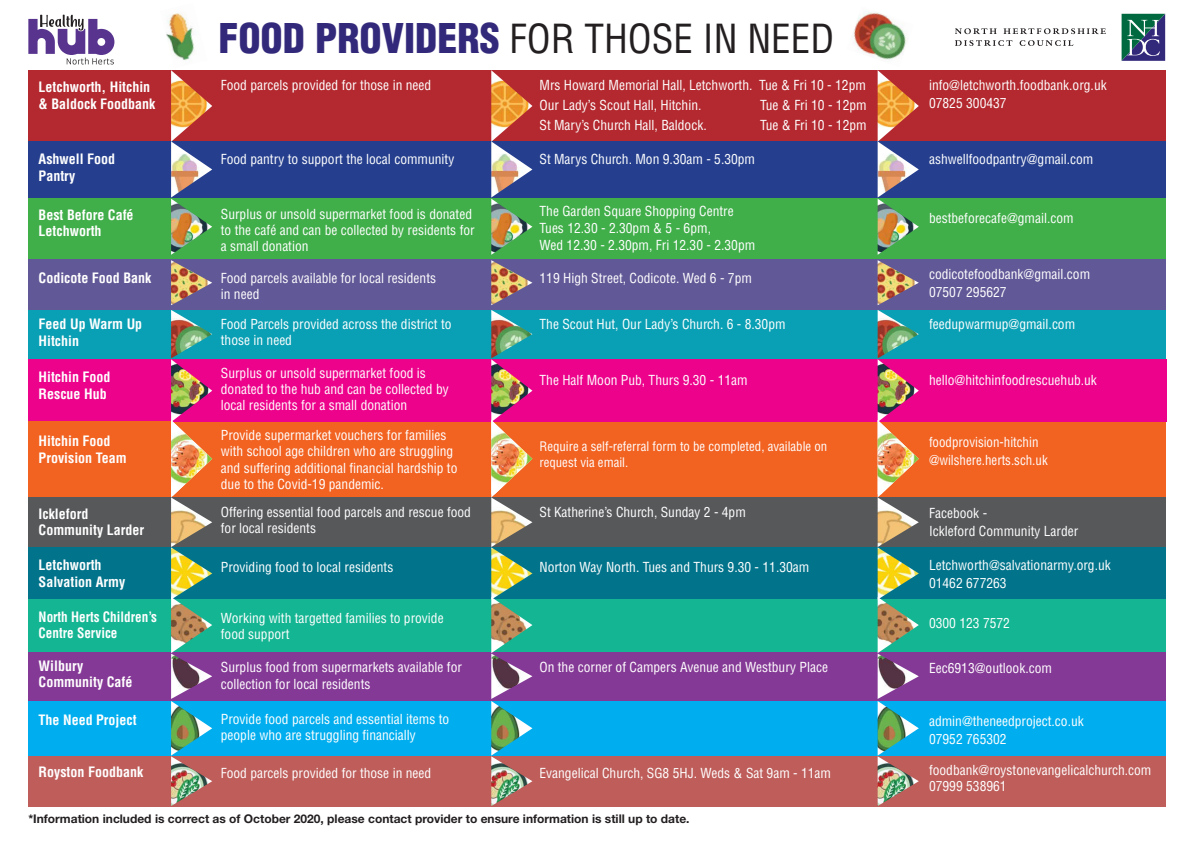
<style>
.page{position:relative;width:1191px;height:842px;background:#fff}
.page>*{position:absolute;margin:0;border:0;box-sizing:border-box;transform-origin:0 0}
.t1{font:condensed 39.1px "Helvetica";color:#231f20}
.t2{font:700 condensed 14px/16.8px "Helvetica";color:#fff}
.t3{font:700 condensed 14px/16.8px "Helvetica";color:#fff;scale:.94 1}
.t4{font:condensed 13.5px/16.2px "Helvetica";color:#fff}
.t5{font:condensed 13.5px "Helvetica";color:#fff;scale:.96 1}
.t6{font:condensed 12.8px/15.4px "Helvetica";color:#fff}
.t7{font:700 12px "Helvetica Neue";color:#231f20}
.s1{font-weight:900;font-size:40px;color:#33297b}
</style>
<div class="page">
<div style="left:28px;top:70px;width:1137px;height:74px;background:#b3292f"></div>
<div style="left:28px;top:141px;width:1137px;height:58px;background:#253f8e"></div>
<div style="left:28px;top:198px;width:1137px;height:62px;background:#40ae49"></div>
<div style="left:28px;top:259px;width:1137px;height:51px;background:#615897"></div>
<div style="left:28px;top:310px;width:1137px;height:50px;background:#099fb4"></div>
<div style="left:28px;top:359px;width:143px;height:63px;background:#ed028c"></div>
<div style="left:28px;top:421px;width:1137px;height:78px;background:#f26221"></div>
<div style="left:28px;top:497px;width:1137px;height:53px;background:#57585a"></div>
<div style="left:28px;top:547px;width:1137px;height:53px;background:#01738b"></div>
<div style="left:28px;top:600px;width:1137px;height:52px;background:#13b592"></div>
<div style="left:28px;top:652px;width:1137px;height:49px;background:#853996"></div>
<div style="left:28px;top:701px;width:1137px;height:56px;background:#00aeef"></div>
<div style="left:28px;top:756px;width:1137px;height:50px;background:#be5d5a"></div>
<div style="left:171px;top:359px;width:339px;height:63px;background:#ed028c"></div>
<div style="left:510px;top:359px;width:656px;height:63px;background:#ed028c"></div>
<img style="left:171px;top:70px;width:41px;height:185px">
<img style="left:491px;top:70px;width:41px;height:185px">
<img style="left:877px;top:70px;width:41px;height:185px">
<img style="left:171px;top:260px;width:41px;height:45px">
<img style="left:491px;top:260px;width:41px;height:45px">
<img style="left:877px;top:260px;width:41px;height:45px">
<img style="left:171px;top:310px;width:41px;height:110px">
<img style="left:491px;top:310px;width:41px;height:110px">
<img style="left:877px;top:310px;width:41px;height:110px">
<img style="left:171px;top:420px;width:41px;height:177px">
<img style="left:491px;top:420px;width:41px;height:74px">
<img style="left:877px;top:420px;width:41px;height:74px">
<img style="left:491px;top:497px;width:41px;height:100px">
<img style="left:877px;top:497px;width:41px;height:100px">
<img style="left:171px;top:597px;width:41px;height:102px">
<img style="left:491px;top:597px;width:41px;height:102px">
<img style="left:877px;top:597px;width:41px;height:102px">
<img style="left:171px;top:701px;width:41px;height:105px">
<img style="left:491px;top:701px;width:41px;height:105px">
<img style="left:877px;top:701px;width:41px;height:105px">
<svg style="left:1121px;top:14px;width:44px;height:47px;background:#3c6475"></svg>
<svg style="left:955px;top:28px;width:41px;height:6px"></svg>
<svg style="left:1003px;top:28px;width:102px;height:6px"></svg>
<svg style="left:955px;top:40px;width:57px;height:6px"></svg>
<svg style="left:1019px;top:40px;width:54px;height:6px"></svg>
<svg style="left:28px;top:15px;width:86px;height:49px"></svg>
<img style="left:166px;top:13px;width:29px;height:47px">
<img style="left:853px;top:11px;width:54px;height:49px">
<p class="t1" style="left:218px;top:14px;width:617px"><span class="s1">FOOD PROVIDERS</span> FOR THOSE IN NEED</p>
<p class="t2" style="left:39px;top:78px;width:118px">Letchworth, Hitchin &amp; Baldock Foodbank</p>
<p class="t4" style="left:221px;top:77px;width:212px">Food parcels provided for those in need</p>
<p class="t4" style="left:539px;top:77px;width:328px">Mrs Howard Memorial Hall, Letchworth. Tue &amp; Fri 10 - 12pm</p>
<p class="t4" style="left:539px;top:97px;width:163px">Our Lady’s Scout Hall, Hitchin.</p>
<p class="t4" style="left:760px;top:97px;width:108px">Tue &amp; Fri 10 - 12pm</p>
<p class="t4" style="left:539px;top:117px;width:169px">St Mary’s Church Hall, Baldock.</p>
<p class="t4" style="left:760px;top:117px;width:108px">Tue &amp; Fri 10 - 12pm</p>
<p class="t4" style="left:929px;top:76px;width:179px;line-height:18px">info@letchworth.foodbank.org.uk<br>07825 300437</p>
<p class="t2" style="left:39px;top:150px;width:78px">Ashwell Food</p>
<p class="t2" style="left:39px;top:167px;width:38px">Pantry</p>
<p class="t2" style="left:39px;top:206px;width:96px">Best Before Café</p>
<p class="t2" style="left:39px;top:223px;width:64px">Letchworth</p>
<p class="t4" style="left:221px;top:150px;width:235px">Food pantry to support the local community</p>
<p class="t4" style="left:539px;top:150px;width:217px">St Marys Church. Mon 9.30am - 5.30pm</p>
<p class="t4" style="left:929px;top:150px;width:166px">ashwellfoodpantry@gmail.com</p>
<p class="t4" style="left:221px;top:205px;width:253px">Surplus or unsold supermarket food is donated</p>
<p class="t4" style="left:221px;top:222px;width:255px">to the café and can be collected by residents for</p>
<p class="t4" style="left:221px;top:238px;width:89px">a small donation</p>
<p class="t4" style="left:539px;top:203px;width:196px">The Garden Square Shopping Centre</p>
<p class="t4" style="left:539px;top:220px;width:173px">Tues 12.30 - 2.30pm &amp; 5 - 6pm,</p>
<p class="t4" style="left:539px;top:237px;width:217px">Wed 12.30 - 2.30pm, Fri 12.30 - 2.30pm</p>
<p class="t4" style="left:929px;top:210px;width:146px">bestbeforecafe@gmail.com</p>
<p class="t2" style="left:39px;top:270px;width:114px">Codicote Food Bank</p>
<p class="t4" style="left:221px;top:270px;width:217px">Food parcels available for local residents</p>
<p class="t4" style="left:221px;top:286px;width:40px">in need</p>
<p class="t4" style="left:539px;top:270px;width:214px">119 High Street, Codicote. Wed 6 - 7pm</p>
<p class="t4" style="left:929px;top:265px;width:163px">codicotefoodbank@gmail.com</p>
<p class="t4" style="left:929px;top:283px;width:79px">07507 295627</p>
<p class="t2" style="left:39px;top:316px;width:105px">Feed Up Warm Up</p>
<p class="t2" style="left:39px;top:332px;width:42px">Hitchin</p>
<p class="t4" style="left:221px;top:316px;width:232px">Food Parcels provided across the district to</p>
<p class="t4" style="left:221px;top:332px;width:73px">those in need</p>
<p class="t4" style="left:539px;top:316px;width:248px">The Scout Hut, Our Lady’s Church. 6 - 8.30pm</p>
<p class="t4" style="left:929px;top:316px;width:148px">feedupwarmup@gmail.com</p>
<p class="t2" style="left:39px;top:368px;width:73px">Hitchin Food</p>
<p class="t2" style="left:39px;top:385px;width:70px">Rescue Hub</p>
<p class="t4" style="left:221px;top:365px;width:207px">Surplus or unsold supermarket food is</p>
<p class="t4" style="left:221px;top:381px;width:229px">donated to the hub and can be collected by</p>
<p class="t4" style="left:221px;top:397px;width:188px">local residents for a small donation</p>
<p class="t4" style="left:539px;top:371px;width:210px">The Half Moon Pub, Thurs 9.30 - 11am</p>
<p class="t4" style="left:929px;top:371px;width:169px">hello@hitchinfoodrescuehub.uk</p>
<p class="t2" style="left:39px;top:432px;width:73px">Hitchin Food</p>
<p class="t2" style="left:39px;top:449px;width:90px">Provision Team</p>
<p class="t4" style="left:221px;top:427px;width:227px">Provide supermarket vouchers for families</p>
<p class="t4" style="left:221px;top:443px;width:234px">with school age children who are struggling</p>
<p class="t4" style="left:221px;top:460px;width:238px">and suffering additional financial hardship to</p>
<p class="t4" style="left:221px;top:476px;width:165px">due to the Covid-19 pandemic.</p>
<p class="t6" style="left:539px;top:439px;width:289px">Require a self-referral form to be completed, available on request via email.</p>
<p class="t5" style="left:929px;top:434px;width:115px">foodprovision-hitchin</p>
<p class="t5" style="left:929px;top:452px;width:125px">@wilshere.herts.sch.uk</p>
<p class="t2" style="left:39px;top:505px;width:51px">Ickleford</p>
<p class="t2" style="left:39px;top:522px;width:107px">Community Larder</p>
<p class="t2" style="left:39px;top:557px;width:64px">Letchworth</p>
<p class="t2" style="left:39px;top:574px;width:88px">Salvation Army</p>
<p class="t4" style="left:221px;top:504px;width:252px">Offering essential food parcels and rescue food for local residents</p>
<p class="t4" style="left:929px;top:504px;width:60px">Facebook -</p>
<p class="t4" style="left:539px;top:504px;width:208px">St Katherine’s Church, Sunday 2 - 4pm</p>
<p class="t4" style="left:929px;top:522px;width:151px">Ickleford Community Larder</p>
<p class="t4" style="left:221px;top:559px;width:174px">Providing food to local residents</p>
<p class="t4" style="left:929px;top:557px;width:183px">Letchworth@salvationarmy.org.uk</p>
<p class="t4" style="left:929px;top:575px;width:79px">01462 677263</p>
<p class="t4" style="left:539px;top:559px;width:271px">Norton Way North. Tues and Thurs 9.30 - 11.30am</p>
<p class="t3" style="left:39px;top:608px;width:128px">North Herts Children’s<br>Centre Service</p>
<p class="t4" style="left:221px;top:609px;width:224px">Working with targetted families to provide</p>
<p class="t4" style="left:221px;top:626px;width:70px">food support</p>
<p class="t4" style="left:929px;top:615px;width:82px">0300 123 7572</p>
<p class="t2" style="left:39px;top:657px;width:46px">Wilbury</p>
<p class="t2" style="left:39px;top:674px;width:95px">Community Café</p>
<p class="t4" style="left:221px;top:659px;width:243px">Surplus food from supermarkets available for collection for local residents</p>
<p class="t4" style="left:539px;top:659px;width:290px">On the corner of Campers Avenue and Westbury Place</p>
<p class="t4" style="left:929px;top:660px;width:124px">Eec6913@outlook.com</p>
<p class="t2" style="left:39px;top:711px;width:100px">The Need Project</p>
<p class="t4" style="left:221px;top:711px;width:230px">Provide food parcels and essential items to</p>
<p class="t4" style="left:221px;top:727px;width:196px">people who are struggling financially</p>
<p class="t4" style="left:929px;top:712px;width:156px">admin@theneedproject.co.uk</p>
<p class="t4" style="left:929px;top:730px;width:79px">07952 765302</p>
<p class="t2" style="left:39px;top:764px;width:106px">Royston Foodbank</p>
<p class="t4" style="left:221px;top:765px;width:212px">Food parcels provided for those in need</p>
<p class="t4" style="left:929px;top:762px;width:224px">foodbank@roystonevangelicalchurch.com</p>
<p class="t4" style="left:929px;top:778px;width:79px">07999 538961</p>
<p class="t4" style="left:539px;top:765px;width:293px">Evangelical Church, SG8 5HJ. Weds &amp; Sat 9am - 11am</p>
<p class="t7" style="left:28px;top:811px;width:663px">*Information included is correct as of October 2020, please contact provider to ensure information is still up to date.</p>
</div>
